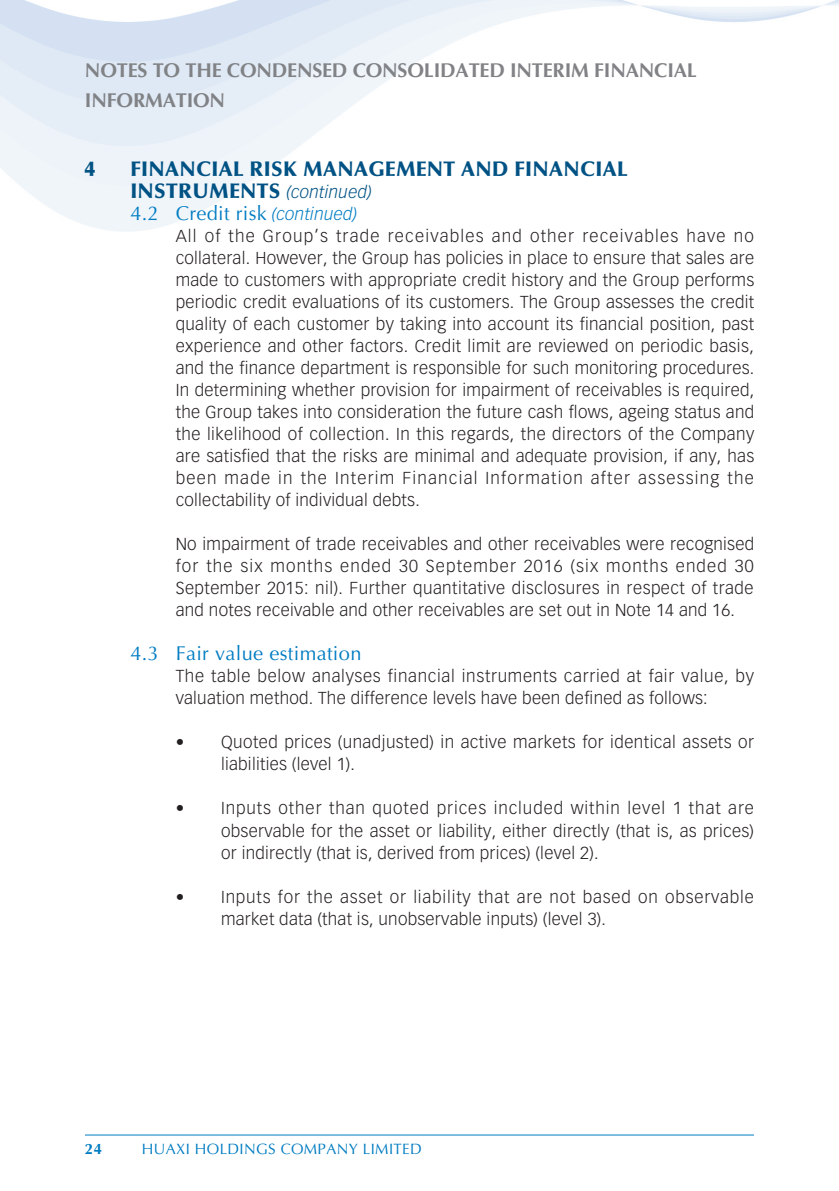
<style>
.page{position:relative;width:839px;height:1191px;background:#fff}
.page>*{position:absolute;margin:0;border:0;box-sizing:border-box;transform-origin:0 0}
._01_H1{font:900 21px/22px "Optima LT Std";letter-spacing:.015em;color:#005284}
.t1{font:700 20px/30px "Optima LT Std";letter-spacing:-.01em;color:#808285}
._02_H2{font:20px "Optima LT Std";letter-spacing:.015em;color:#007cc2}
._00_txt{font:300 17px/22px "Vectora LT Std";letter-spacing:.015em;color:#231f20;text-align:justify}
._00_txt-2{font:300 17px/22px "Vectora LT Std";letter-spacing:.04em;color:#231f20}
._00_txt-3{font:300 17px/22px "Vectora LT Std";letter-spacing:.05em;color:#231f20}
.t2{font:15px "Optima LT Std";letter-spacing:.025em;color:#007cc2}
.t3{font:700 15px "Optima LT Std";color:#007cc2}
.s1{font-family:"Vectora LT Std";font-weight:300;font-style:italic;font-size:17px}
</style>
<div class="page">
<hr style="left:85px;top:1134px;width:669px;height:1px;background:#007cc2">
<p class="t1" style="left:85px;top:56px;width:613px">NOTES TO THE CONDENSED CONSOLIDATED INTERIM FINANCIAL<br>INFORMATION</p>
<p class="_01_H1" style="left:85px;top:158px;width:12px">4</p>
<p class="_01_H1" style="left:130px;top:158px;width:499px">FINANCIAL RISK MANAGEMENT AND FINANCIAL<br>INSTRUMENTS <span class="s1">(continued)</span></p>
<p class="_02_H2" style="left:130px;top:202px;width:228px">4.2 Credit risk <span class="s1">(continued)</span></p>
<p class="_00_txt" style="left:176px;top:225px;width:580px">All of the Group’s trade receivables and other receivables have no collateral. However, the Group has policies in place to ensure that sales are made to customers with appropriate credit history and the Group performs periodic credit evaluations of its customers. The Group assesses the credit quality of each customer by taking into account its financial position, past experience and other factors. Credit limit are reviewed on periodic basis, and the finance department is responsible for such monitoring procedures.<br>In determining whether provision for impairment of receivables is required, the Group takes into consideration the future cash flows, ageing status and the likelihood of collection. In this regards, the directors of the Company are satisfied that the risks are minimal and adequate provision, if any, has been made in the Interim Financial Information after assessing the collectability of individual debts.</p>
<p class="_00_txt" style="left:176px;top:533px;width:580px">No impairment of trade receivables and other receivables were recognised for the six months ended 30 September 2016 (six months ended 30<br>September 2015: nil). Further quantitative disclosures in respect of trade and notes receivable and other receivables are set out in Note 14 and 16.</p>
<p class="_02_H2" style="left:130px;top:642px;width:233px">4.3 Fair value estimation</p>
<p class="_00_txt-2" style="left:176px;top:665px;width:580px">The table below analyses financial instruments carried at fair value, by valuation method. The difference levels have been defined as follows:</p>
<p class="_00_txt" style="left:221px;top:731px;width:534px;text-indent:-45px">• Quoted prices (unadjusted) in active markets for identical assets or liabilities (level 1).</p>
<p class="_00_txt" style="left:221px;top:797px;width:534px;text-indent:-45px">• Inputs other than quoted prices included within level 1 that are observable for the asset or liability, either directly (that is, as prices) or indirectly (that is, derived from prices) (level 2).</p>
<p class="_00_txt-3" style="left:221px;top:885px;width:534px;text-indent:-45px">• Inputs for the asset or liability that are not based on observable market data (that is, unobservable inputs) (level 3).</p>
<p class="t3" style="left:85px;top:1140px;width:19px">24</p>
<p class="t2" style="left:142px;top:1140px;width:282px">HUAXI HOLDINGS COMPANY LIMITED</p>
</div>
